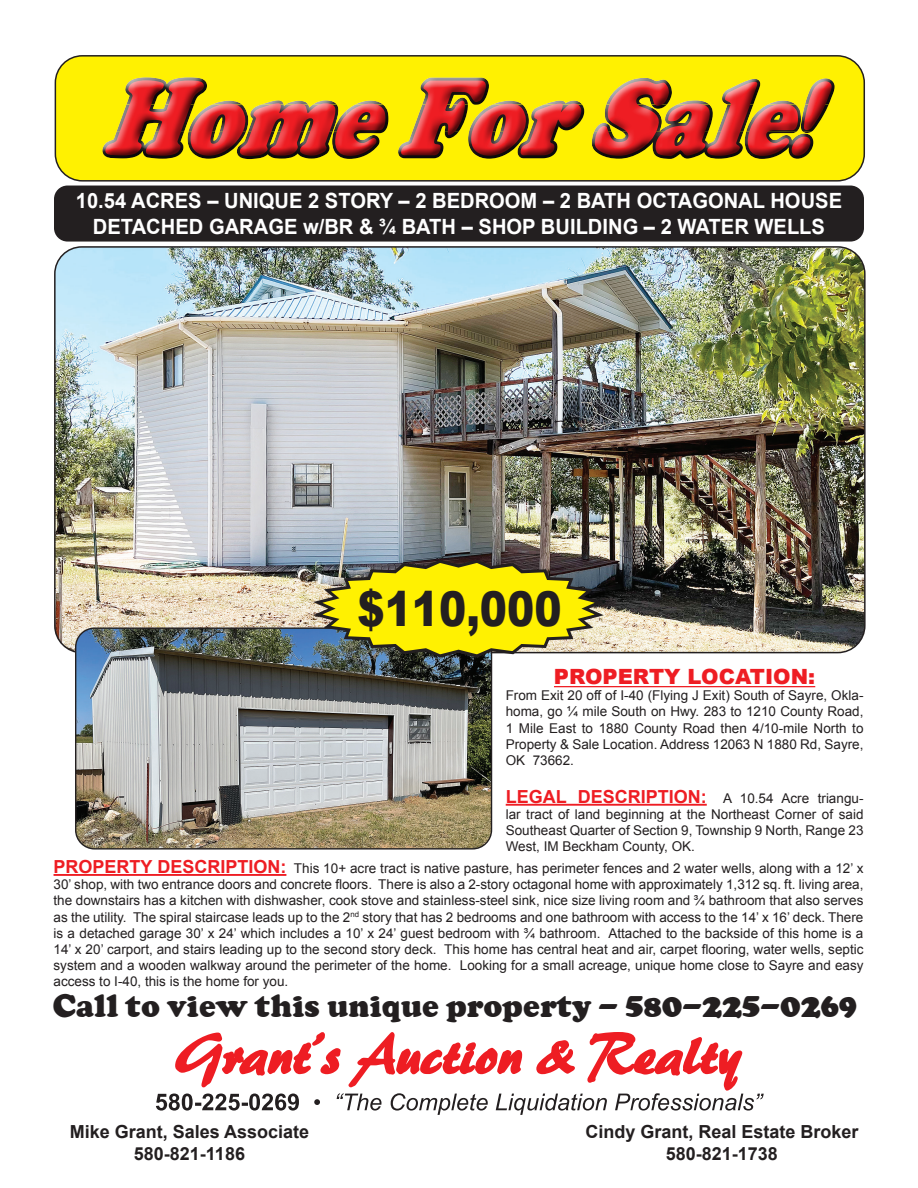
<style>
.page{position:relative;width:918px;height:1188px;background:#fff}
.page>*{position:absolute;margin:0;border:0;box-sizing:border-box;transform-origin:0 0}
.t1{font:italic 93px "Coolsville";color:#ee1d23;scale:.9 1}
.t2{font:900 48px "Arial";color:#231f20;scale:.85 1}
.t3{font:28.5px "Coolsville";color:#231f20}
.t4{font:700 21px/25.2px "Arial";color:#fff;text-align:center;scale:.96 1}
.t5{font:900 21px "Arial";color:#ee1d23}
.t6{font:700 18px "Arial";color:#231f20}
.t7{font:13.5px/16.2px "Arial";color:#231f20;text-align:justify}
.s1{font-weight:700;font-size:18px;color:#ee1d23}
</style>
<div class="page">
<div style="left:54px;top:186px;width:810px;height:56px;background:#231f20;border-radius:13px"></div>
<hr style="left:554px;top:686px;width:261px;height:1px;background:#ee1d23">
<hr style="left:506px;top:804px;width:201px;height:2px;background:#ee1d23">
<hr style="left:54px;top:874px;width:232px;height:2px;background:#ee1d23">
<img style="left:55px;top:249px;width:808px;height:404px">
<div style="left:55px;top:56px;width:809px;height:125px;background:#fff101;border-radius:27px"></div>
<div style="left:55px;top:55px;width:810px;height:127px;border:2px solid #231f20;border-radius:27px"></div>
<div style="left:94px;top:74px;width:751px;height:96px;background:#231f20;opacity:.75"></div>
<img style="left:76px;top:628px;width:416px;height:220px">
<div style="left:75px;top:627px;width:417px;height:223px;border:1px solid #231f20;border-radius:19px"></div>
<svg style="left:156px;top:1032px;width:608px;height:83px"></svg>
<img style="left:309px;top:557px;width:299px;height:102px">
<h1 class="t1" style="left:101px;top:51px;width:841px">HomeForSale!</h1>
<h3 class="t4" style="left:76px;top:189px;width:800px">10.54 ACRES – UNIQUE 2 STORY – 2 BEDROOM – 2 BATH OCTAGONAL HOUSE<br>DETACHED GARAGE w/BR &amp; ¾ BATH – SHOP BUILDING – 2 WATER WELLS</h3>
<h2 class="t2" style="left:358px;top:574px;width:242px">$110,000</h2>
<h3 class="t5" style="left:554px;top:661px;width:263px">PROPERTY LOCATION:</h3>
<p class="t7" style="left:506px;top:688px;width:359px">From Exit 20 off of I-40 (Flying J Exit) South of Sayre, Okla&shy;homa, go ¼ mile South on Hwy. 283 to 1210 County Road, 1 Mile East to 1880 County Road then 4/10-mile North to Property &amp; Sale Location. Address 12063 N 1880 Rd, Sayre, OK 73662.</p>
<p class="t7" style="left:506px;top:790px;width:359px"><span class="s1">LEGAL DESCRIPTION:</span> A 10.54 Acre triangu&shy;lar tract of land beginning at the Northeast Corner of said Southeast Quarter of Section 9, Township 9 North, Range 23<br>West, IM Beckham County, OK.</p>
<p class="t7" style="left:54px;top:860px;width:811px"><span class="s1">PROPERTY DESCRIPTION:</span> This 10+ acre tract is native pasture, has perimeter fences and 2 water wells, along with a 12’ x 30’ shop, with two entrance doors and concrete floors. There is also a 2-story octagonal home with approximately 1,312 sq. ft. living area, the downstairs has a kitchen with dishwasher, cook stove and stainless-steel sink, nice size living room and ¾ bathroom that also serves as the utility. The spiral staircase leads up to the 2<sup>nd</sup> story that has 2 bedrooms and one bathroom with access to the 14’ x 16’ deck. There is a detached garage 30’ x 24’ which includes a 10’ x 24’ guest bedroom with ¾ bathroom. Attached to the backside of this home is a 14’ x 20’ carport, and stairs leading up to the second story deck. This home has central heat and air, carpet flooring, water wells, septic system and a wooden walkway around the perimeter of the home. Looking for a small acreage, unique home close to Sayre and easy access to I-40, this is the home for you.</p>
<h3 class="t3" style="left:53px;top:985px;width:806px">Call to view this unique property - 580-225-0269</h3>
<h3 class="t6" style="left:70px;top:1120px;width:241px">Mike Grant, Sales Associate</h3>
<h3 class="t6" style="left:585px;top:1120px;width:275px">Cindy Grant, Real Estate Broker</h3>
<h3 class="t6" style="left:134px;top:1142px;width:113px">580-821-1186</h3>
<h3 class="t6" style="left:666px;top:1142px;width:114px">580-821-1738</h3>
</div>
